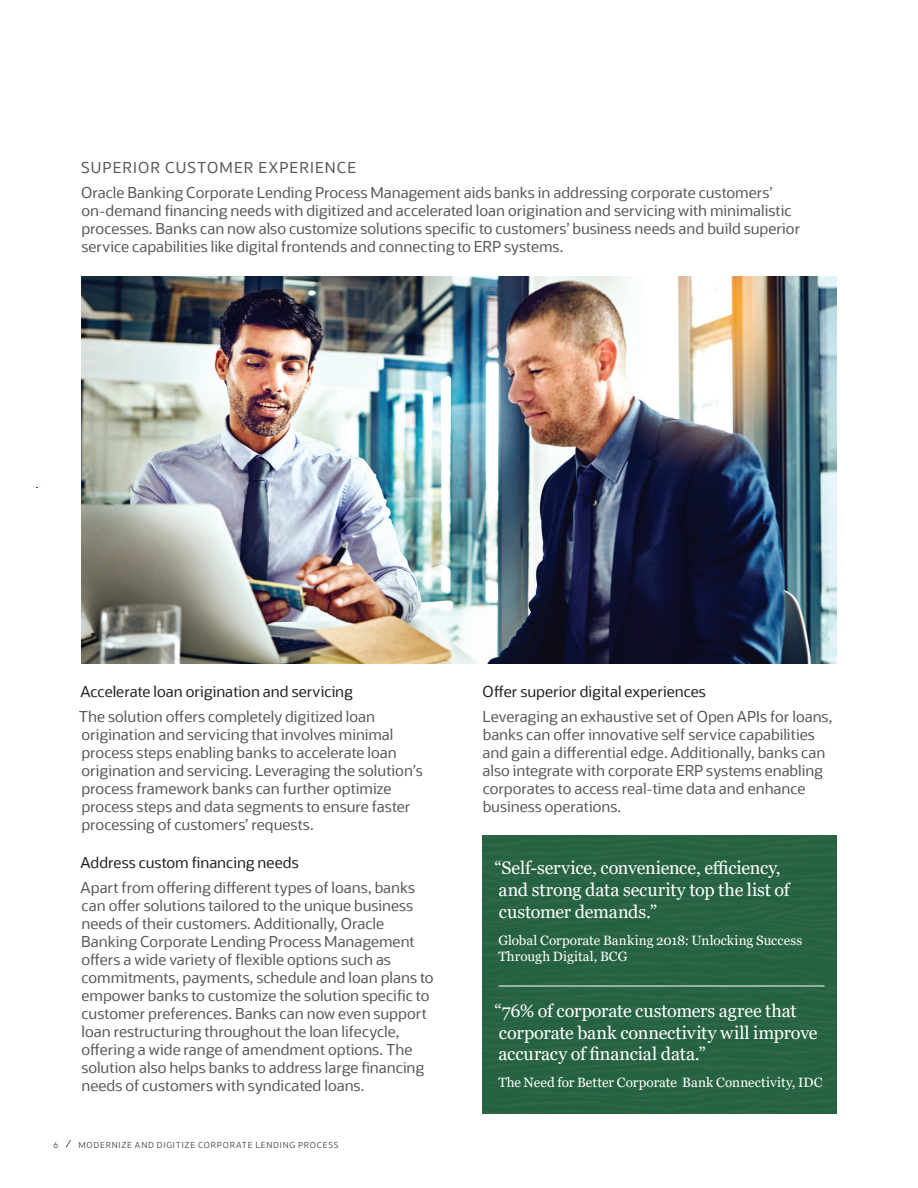
<style>
.page{position:relative;width:918px;height:1188px;background:#fff}
.page>*{position:absolute;margin:0;border:0;box-sizing:border-box;transform-origin:0 0}
.t1{font:18px/21.6px "Georgia";letter-spacing:-.005em;color:#fff}
.t2{font:15px/18px "Oracle Sans";color:#57585a}
.t3{font:15px "Oracle Sans";color:#231f20}
.t4{font:15px "Oracle Sans";letter-spacing:.075em;color:#57585a}
.t5{font:13.5px/16.2px "Georgia";letter-spacing:.005em;color:#fff}
.t6{font:8.25px "Oracle Sans";letter-spacing:.095em;color:#57585a}
</style>
<div class="page">
<div style="left:482px;top:836px;width:355px;height:278px;background:#256242"></div>
<hr style="left:498px;top:986px;width:327px;height:1px;background:#fff">
<img style="left:81px;top:276px;width:756px;height:388px">
<svg style="left:65px;top:1140px;width:6px;height:8px"></svg>
<p class="t4" style="left:81px;top:159px;width:277px">SUPERIOR CUSTOMER EXPERIENCE</p>
<p class="t2" style="left:81px;top:184px;width:721px">Oracle Banking Corporate Lending Process Management aids banks in addressing corporate customers’ on-demand financing needs with digitized and accelerated loan origination and servicing with minimalistic processes. Banks can now also customize solutions specific to customers’ business needs and build superior service capabilities like digital frontends and connecting to ERP systems.</p>
<p class="t3" style="left:81px;top:683px;width:274px">Accelerate loan origination and servicing</p>
<p class="t2" style="left:79px;top:708px;width:298px">The solution offers completely digitized loan</p>
<p class="t2" style="left:81px;top:726px;width:314px">origination and servicing that involves minimal</p>
<p class="t2" style="left:81px;top:744px;width:317px">process steps enabling banks to accelerate loan</p>
<p class="t2" style="left:81px;top:762px;width:343px">origination and servicing. Leveraging the solution’s</p>
<p class="t2" style="left:81px;top:780px;width:312px">process framework banks can further optimize</p>
<p class="t2" style="left:81px;top:798px;width:331px">process steps and data segments to ensure faster</p>
<p class="t2" style="left:81px;top:816px;width:234px">processing of customers’ requests.</p>
<p class="t3" style="left:81px;top:854px;width:220px">Address custom financing needs</p>
<p class="t2" style="left:81px;top:879px;width:355px">Apart from offering different types of loans, banks can offer solutions tailored to the unique business needs of their customers. Additionally, Oracle Banking Corporate Lending Process Management offers a wide variety of flexible options such as commitments, payments, schedule and loan plans to empower banks to customize the solution specific to customer preferences. Banks can now even support loan restructuring throughout the loan lifecycle, offering a wide range of amendment options. The solution also helps banks to address large financing needs of customers with syndicated loans.</p>
<p class="t6" style="left:53px;top:1140px;width:6px">6</p>
<p class="t6" style="left:78px;top:1140px;width:262px">MODERNIZE AND DIGITIZE CORPORATE LENDING PROCESS</p>
<p class="t3" style="left:482px;top:683px;width:225px">Offer superior digital experiences</p>
<p class="t2" style="left:483px;top:708px;width:351px">Leveraging an exhaustive set of Open APIs for loans, banks can offer innovative self service capabilities and gain a differential edge. Additionally, banks can also integrate with corporate ERP systems enabling corporates to access real-time data and enhance business operations.</p>
<p class="t1" style="left:494px;top:858px;width:288px">“Self-service, convenience, efficiency,</p>
<p class="t1" style="left:499px;top:879px;width:293px">and strong data security top the list of customer demands.”</p>
<p class="t5" style="left:498px;top:933px;width:306px">Global Corporate Banking 2018: Unlocking Success<br>Through Digital, BCG</p>
<p class="t1" style="left:494px;top:1001px;width:325px">“76% of corporate customers agree that corporate bank connectivity will improve</p>
<p class="t1" style="left:499px;top:1044px;width:209px">accuracy of financial data.”</p>
<p class="t5" style="left:498px;top:1074px;width:326px">The Need for Better Corporate Bank Connectivity, IDC</p>
</div>
